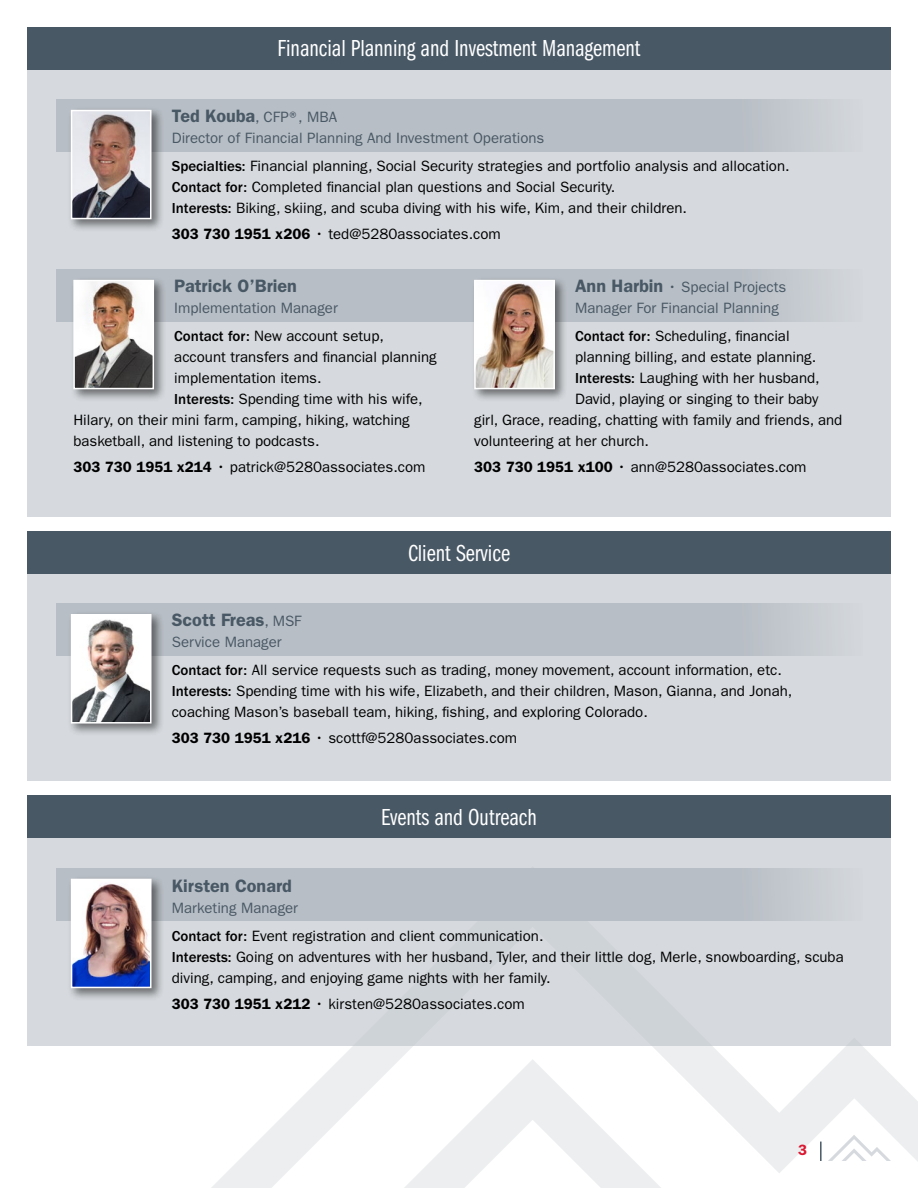
<style>
.page{position:relative;width:918px;height:1188px;background:#fff}
.page>*{position:absolute;margin:0;border:0;box-sizing:border-box;transform-origin:0 0}
.t1{font:24px "ITC Franklin Gothic Std Bk Cp";color:#fff}
.t2{font:600 18px "ITC Franklin Gothic Std";color:#485865}
.t3{font:15px/21px "ITC Franklin Gothic Std";color:#000}
.t4{font:15px/21px "ITC Franklin Gothic Std";color:#485865}
.t5{font:600 15px "ITC Franklin Gothic Std";color:#da1a32}
.s1{font-weight:600;font-size:18px}
.s2{font-weight:500}
.s3{font-weight:600}
.s4{font-weight:500;color:#000}
.s5{color:#000}
.s6{font-weight:400;font-size:15px}
.s7{color:#485865}
</style>
<div class="page">
<div style="left:27px;top:27px;width:864px;height:489px;background:#d6dade"></div>
<div style="left:27px;top:796px;width:864px;height:249px;background:#d6dade"></div>
<div style="left:27px;top:796px;width:864px;height:42px;background:#485865"></div>
<svg style="left:164px;top:920px;width:754px;height:268px"></svg>
<svg style="left:828px;top:1135px;width:63px;height:26px"></svg>
<svg style="left:820px;top:1142px;width:2px;height:19px"></svg>
<div style="left:56px;top:269px;width:806px;height:52px;background:#b8bec5"></div>
<div style="left:471px;top:276px;width:97px;height:126px;background:#000;opacity:.5"></div>
<img style="left:477px;top:283px;width:75px;height:103px">
<div style="left:474px;top:280px;width:81px;height:109px;border:2px solid #fff"></div>
<div style="left:70px;top:276px;width:97px;height:126px;background:#000;opacity:.5"></div>
<img style="left:76px;top:283px;width:75px;height:103px">
<div style="left:73px;top:280px;width:81px;height:109px;border:2px solid #fff"></div>
<div style="left:56px;top:868px;width:806px;height:52px;background:#b8bec5"></div>
<div style="left:67px;top:875px;width:98px;height:126px;background:#000;opacity:.5"></div>
<img style="left:74px;top:882px;width:75px;height:103px">
<div style="left:71px;top:879px;width:81px;height:109px;border:2px solid #fff"></div>
<div style="left:27px;top:27px;width:864px;height:42px;background:#485865"></div>
<div style="left:56px;top:99px;width:806px;height:52px;background:#b8bec5"></div>
<div style="left:67px;top:106px;width:98px;height:126px;background:#000;opacity:.5"></div>
<img style="left:74px;top:113px;width:75px;height:103px">
<div style="left:71px;top:110px;width:81px;height:109px;border:2px solid #fff"></div>
<div style="left:27px;top:531px;width:864px;height:250px;background:#d6dade"></div>
<div style="left:27px;top:531px;width:864px;height:42px;background:#485865"></div>
<div style="left:56px;top:603px;width:806px;height:53px;background:#b8bec5"></div>
<div style="left:67px;top:611px;width:98px;height:125px;background:#000;opacity:.5"></div>
<img style="left:74px;top:617px;width:75px;height:104px">
<div style="left:71px;top:614px;width:81px;height:110px;border:2px solid #fff"></div>
<h1 class="t1" style="left:277px;top:35px;width:365px">Financial Planning and Investment Management</h1>
<p class="t4" style="left:172px;top:107px;width:374px"><span class="s1">Ted Kouba</span>, CFP®, MBA<br>Director of Financial Planning And Investment Operations</p>
<p class="t3" style="left:172px;top:155px;width:619px"><span class="s2">Specialties:</span> Financial planning, Social Security strategies and portfolio analysis and allocation.<br><span class="s2">Contact for:</span> Completed financial plan questions and Social Security.<br><span class="s2">Interests:</span> Biking, skiing, and scuba diving with his wife, Kim, and their children.</p>
<p class="t3" style="left:172px;top:224px;width:331px"><span class="s3">303 730 1951 x206</span> • ted@5280associates.com</p>
<p class="t2" style="left:174px;top:275px;width:124px">Patrick O’Brien</p>
<p class="t4" style="left:174px;top:294px;width:211px;line-height:27.8px">Implementation Manager<br><span class="s4">Contact for:</span> <span class="s5">New account setup,</span></p>
<p class="t3" style="left:174px;top:346px;width:264px">account transfers and financial planning</p>
<p class="t3" style="left:174px;top:367px;width:149px">implementation items.</p>
<p class="t3" style="left:174px;top:388px;width:250px"><span class="s2">Interests:</span> Spending time with his wife,</p>
<p class="t3" style="left:73px;top:409px;width:338px">Hilary, on their mini farm, camping, hiking, watching</p>
<p class="t3" style="left:73px;top:430px;width:248px">basketball, and listening to podcasts.</p>
<p class="t3" style="left:73px;top:457px;width:354px"><span class="s3">303 730 1951 x214</span> • patrick@5280associates.com</p>
<p class="t4" style="left:575px;top:277px;width:213px"><span class="s1">Ann Harbin</span> • Special Projects<br>Manager For Financial Planning</p>
<p class="t3" style="left:575px;top:325px;width:216px"><span class="s2">Contact for:</span> Scheduling, financial</p>
<p class="t3" style="left:575px;top:346px;width:243px">planning billing, and estate planning.</p>
<p class="t3" style="left:575px;top:367px;width:246px"><span class="s2">Interests:</span> Laughing with her husband,</p>
<p class="t3" style="left:575px;top:388px;width:245px">David, playing or singing to their baby</p>
<p class="t3" style="left:474px;top:409px;width:370px">girl, Grace, reading, chatting with family and friends, and</p>
<p class="t3" style="left:474px;top:430px;width:176px">volunteering at her church.</p>
<p class="t3" style="left:474px;top:457px;width:334px"><span class="s3">303 730 1951 x100</span> • ann@5280associates.com</p>
<h1 class="t1" style="left:408px;top:540px;width:103px">Client Service</h1>
<p class="t2" style="left:172px;top:610px;width:131px">Scott Freas<span class="s6">, MSF</span></p>
<p class="t3" style="left:172px;top:629px;width:612px;line-height:27.8px"><span class="s7">Service Manager<br></span><span class="s2">Contact for:</span> All service requests such as trading, money movement, account information, etc.</p>
<p class="t3" style="left:172px;top:681px;width:622px"><span class="s2">Interests:</span> Spending time with his wife, Elizabeth, and their children, Mason, Gianna, and Jonah, coaching Mason’s baseball team, hiking, fishing, and exploring Colorado.</p>
<p class="t3" style="left:172px;top:728px;width:347px"><span class="s3">303 730 1951 x216</span> • scottf@5280associates.com</p>
<h1 class="t1" style="left:381px;top:804px;width:157px">Events and Outreach</h1>
<p class="t2" style="left:172px;top:875px;width:122px">Kirsten Conard</p>
<p class="t3" style="left:172px;top:894px;width:373px;line-height:27.8px"><span class="s7">Marketing Manager<br></span><span class="s2">Contact for:</span> Event registration and client communication.</p>
<p class="t3" style="left:172px;top:946px;width:674px"><span class="s2">Interests:</span> Going on adventures with her husband, Tyler, and their little dog, Merle, snowboarding, scuba diving, camping, and enjoying game nights with her family.</p>
<p class="t3" style="left:172px;top:994px;width:355px"><span class="s3">303 730 1951 x212</span> • kirsten@5280associates.com</p>
<p class="t5" style="left:798px;top:1141px;width:10px">3</p>
</div>
